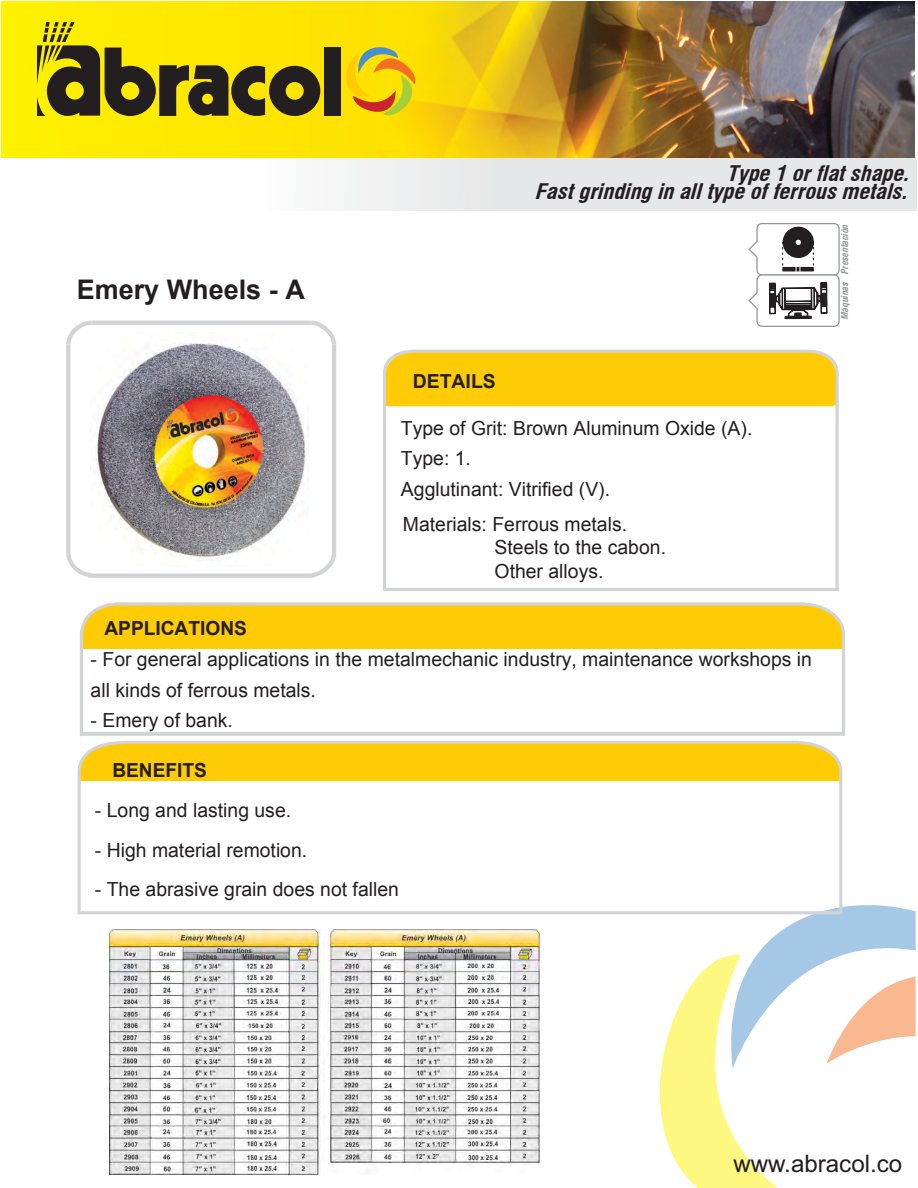
<style>
.page{position:relative;width:918px;height:1188px;background:#fff}
.page>*{position:absolute;margin:0;border:0;box-sizing:border-box;transform-origin:0 0}
.t1{font:700 27px "Arial";color:#231f20}
.t2{font:24.15px "Arial";color:#231f20}
.t3{font:italic 700 condensed 21px/18.8px "Swiss 721 BT";color:#231f20;text-align:right;scale:1.07 1}
.t4{font:19.35px/30.2px "Arial";color:#231f20}
.t5{font:700 19.35px "Arial";color:#231f20}
.t6{font:italic 700 condensed 9.45px "Swiss 721 BT";color:#949698}
</style>
<div class="page">
<svg style="left:748px;top:223px;width:92px;height:104px"></svg>
<svg style="left:619px;top:890px;width:297px;height:298px"></svg>
<div style="left:1px;top:2px;width:914px;height:156px;background:#ffe900"></div>
<img style="left:377px;top:2px;width:200px;height:156px">
<img style="left:577px;top:2px;width:338px;height:156px">
<hr style="left:92px;top:321px;width:220px;height:4px;background:#d1d3d4">
<svg style="left:307px;top:320px;width:30px;height:29px"></svg>
<hr style="left:332px;top:345px;width:4px;height:208px;background:#d1d3d4">
<svg style="left:307px;top:549px;width:30px;height:28px"></svg>
<svg style="left:66px;top:549px;width:30px;height:29px"></svg>
<hr style="left:66px;top:345px;width:4px;height:208px;background:#d1d3d4">
<svg style="left:66px;top:320px;width:30px;height:29px"></svg>
<div style="left:383px;top:372px;width:456px;height:219px;border:3px solid #d1d3d4"></div>
<svg style="left:383px;top:349px;width:456px;height:58px;background:#fccd19"></svg>
<div style="left:78px;top:770px;width:764px;height:144px;border:3px solid #d1d3d4"></div>
<svg style="left:77px;top:740px;width:766px;height:41px;background:#fbcd1e"></svg>
<hr style="left:81px;top:648px;width:762px;height:1px;background:#ffcb04">
<div style="left:80px;top:630px;width:765px;height:106px;border:4px solid #d1d3d4"></div>
<svg style="left:80px;top:602px;width:765px;height:46px;background:#fbcc19"></svg>
<img style="left:90px;top:333px;width:218px;height:234px">
<div style="left:324px;top:48px;width:17px;height:68px;background:#231f20"></div>
<svg style="left:37px;top:22px;width:283px;height:94px"></svg>
<svg style="left:335px;top:38px;width:97px;height:89px"></svg>
<hr style="left:89px;top:574px;width:225px;height:4px;background:#d1d3d4">
<img style="left:110px;top:930px;width:430px;height:245px">
<h1 class="t1" style="left:77px;top:272px;width:230px">Emery Wheels - A</h1>
<p class="t3" style="left:535px;top:164px;width:357px">Type1orflatshape.<br>Fastgrindinginalltypeofferrousmetals.</p>
<p class="t5" style="left:413px;top:369px;width:84px">DETAILS</p>
<p class="t4" style="left:401px;top:413px;width:353px">Type of Grit: Brown Aluminum Oxide (A).<br>Type: 1.<br>Agglutinant: Vitrified (V).</p>
<p class="t4" style="left:495px;top:512px;width:173px;line-height:23.5px;text-indent:-92px">Materials: Ferrous metals.<br>Steels to the cabon.<br>Other alloys.</p>
<p class="t6" style="left:841px;top:274px;width:52px;rotate:-90deg">Presentación</p>
<p class="t6" style="left:841px;top:319px;width:39px;rotate:-90deg">Máquinas</p>
<p class="t5" style="left:104px;top:615px;width:144px">APPLICATIONS</p>
<p class="t4" style="left:91px;top:645px;width:723px">- For general applications in the metalmechanic industry, maintenance workshops in all kinds of ferrous metals.</p>
<p class="t4" style="left:91px;top:705px;width:144px">- Emery of bank.</p>
<p class="t5" style="left:112px;top:757px;width:96px">BENEFITS</p>
<p class="t4" style="left:95px;top:796px;width:198px">- Long and lasting use.</p>
<p class="t4" style="left:95px;top:835px;width:214px">- High material remotion.</p>
<p class="t4" style="left:95px;top:875px;width:306px">- The abrasive grain does not fallen</p>
<p class="t2" style="left:733px;top:1155px;width:170px">www.abracol.co</p>
</div>
